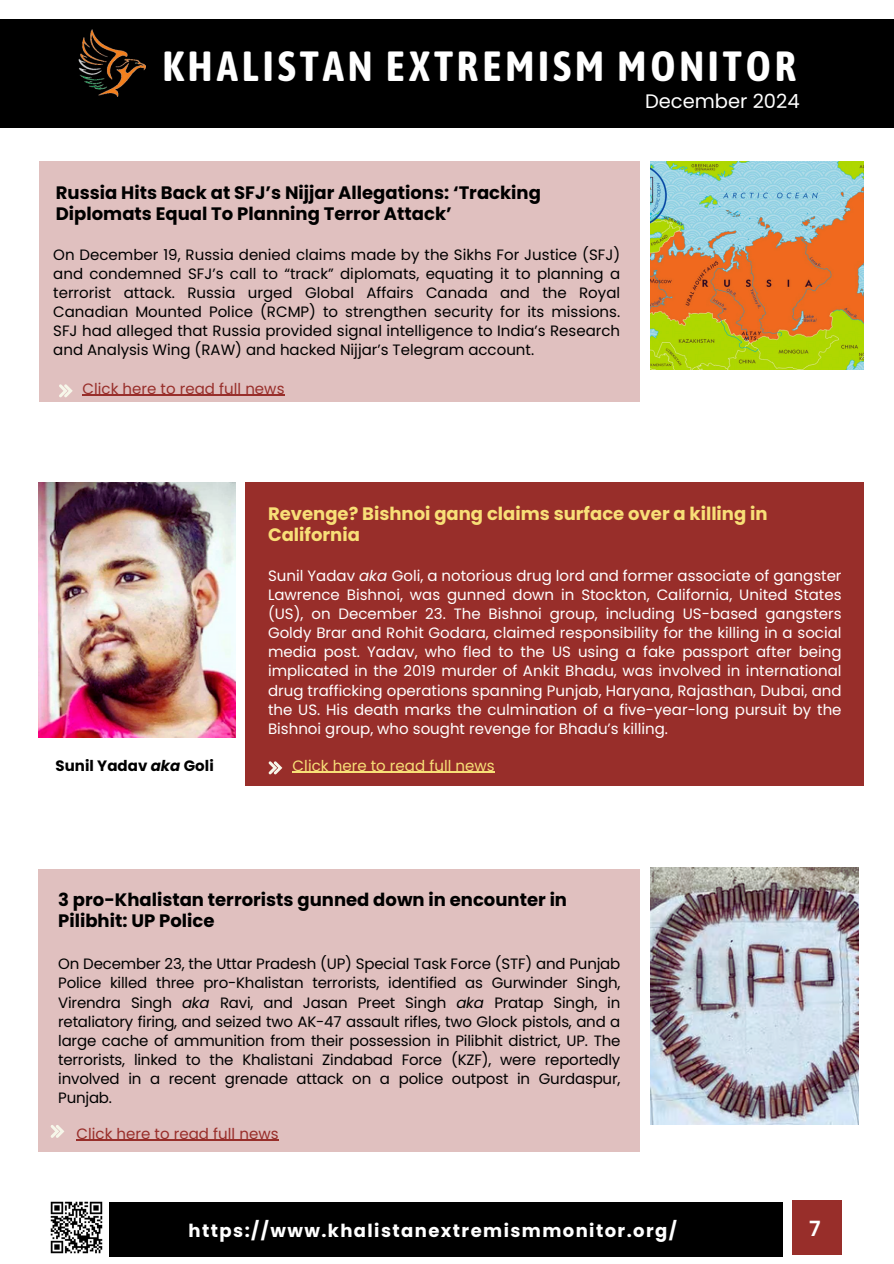
<style>
.page{position:relative;width:894px;height:1264px;background:#fff}
.page>*{position:absolute;margin:0;border:0;box-sizing:border-box;transform-origin:0 0}
.t1{font:700 42px "Asap Condensed";letter-spacing:.09em;color:#fff}
.t2{font:600 21px "Poppins";color:#fff}
.t3{font:19.5px "Poppins";color:#fff}
.t4{font:700 18px/21.3px "Poppins";color:#000}
.t5{font:700 18px/21.3px "Poppins";color:#f8df77}
.t6{font:700 18px "Poppins";letter-spacing:.08em;color:#fff}
.t7{font:15px/19.2px "Poppins";letter-spacing:-.005em;color:#000;text-align:justify}
.t8{font:15px/19.2px "Poppins";color:#fff;text-align:justify}
.t9{font:15px "Poppins";letter-spacing:.005em;color:#982e2a}
.t10{font:15px "Poppins";letter-spacing:.005em;color:#f8df77}
.t11{font:700 15px "Poppins";letter-spacing:.005em;color:#000}
.s1{font-style:italic}
</style>
<div class="page">
<div style="left:0;top:19px;width:893px;height:109px;background:#000"></div>
<img style="left:78px;top:29px;width:67px;height:68px">
<div style="left:39px;top:162px;width:600px;height:240px;background:#e0c0bf"></div>
<svg style="left:59px;top:384px;width:13px;height:13px"></svg>
<div style="left:245px;top:482px;width:617px;height:304px;background:#982e2a"></div>
<div style="left:38px;top:868px;width:601px;height:283px;background:#e0c0bf"></div>
<svg style="left:51px;top:1125px;width:13px;height:12px"></svg>
<div style="left:109px;top:1202px;width:673px;height:54px;background:#000"></div>
<div style="left:791px;top:1200px;width:49px;height:54px;background:#982e2a"></div>
<img style="left:50px;top:1201px;width:53px;height:53px">
<svg style="left:268px;top:761px;width:14px;height:13px"></svg>
<img style="left:650px;top:162px;width:212px;height:208px">
<img style="left:39px;top:482px;width:197px;height:256px">
<img style="left:650px;top:868px;width:208px;height:256px">
<hr style="left:82px;top:395px;width:202px;height:1px;background:#982e2a">
<hr style="left:292px;top:771px;width:202px;height:2px;background:#f8df77">
<hr style="left:76px;top:1139px;width:202px;height:1px;background:#982e2a">
<h2 class="t1" style="left:162px;top:42px;width:635px">KHALISTAN EXTREMISM MONITOR</h2>
<p class="t3" style="left:645px;top:88px;width:156px">December 2024</p>
<p class="t4" style="left:56px;top:182px;width:486px">Russia Hits Back at SFJ’s Nijjar Allegations: ‘Tracking<br>Diplomats Equal To Planning Terror Attack’</p>
<p class="t7" style="left:53px;top:245px;width:568px">On December 19, Russia denied claims made by the Sikhs For Justice (SFJ) and condemned SFJ’s call to “track” diplomats, equating it to planning a terrorist attack. Russia urged Global Affairs Canada and the Royal Canadian Mounted Police (RCMP) to strengthen security for its missions.<br>SFJ had alleged that Russia provided signal intelligence to India’s Research and Analysis Wing (RAW) and hacked Nijjar’s Telegram account.</p>
<h4 class="t9" style="left:82px;top:378px;width:203px">Click here to read full news</h4>
<p class="t11" style="left:55px;top:755px;width:160px">Sunil Yadav <span class="s1">aka</span> Goli</p>
<h1 class="t5" style="left:268px;top:503px;width:501px">Revenge? Bishnoi gang claims surface over a killing in<br>California</h1>
<h3 class="t8" style="left:268px;top:566px;width:575px">Sunil Yadav <span class="s1">aka</span> Goli, a notorious drug lord and former associate of gangster Lawrence Bishnoi, was gunned down in Stockton, California, United States (US), on December 23. The Bishnoi group, including US-based gangsters Goldy Brar and Rohit Godara, claimed responsibility for the killing in a social media post. Yadav, who fled to the US using a fake passport after being implicated in the 2019 murder of Ankit Bhadu, was involved in international drug trafficking operations spanning Punjab, Haryana, Rajasthan, Dubai, and the US. His death marks the culmination of a five-year-long pursuit by the Bishnoi group, who sought revenge for Bhadu’s killing.</h3>
<h2 class="t10" style="left:292px;top:755px;width:203px">Click here to read full news</h2>
<p class="t4" style="left:58px;top:889px;width:510px">3 pro-Khalistan terrorists gunned down in encounter in<br>Pilibhit: UP Police</p>
<p class="t7" style="left:58px;top:954px;width:563px">On December 23, the Uttar Pradesh (UP) Special Task Force (STF) and Punjab Police killed three pro-Khalistan terrorists, identified as Gurwinder Singh, Virendra Singh <span class="s1">aka</span> Ravi, and Jasan Preet Singh <span class="s1">aka</span> Pratap Singh, in retaliatory firing, and seized two AK-47 assault rifles, two Glock pistols, and a large cache of ammunition from their possession in Pilibhit district, UP. The terrorists, linked to the Khalistani Zindabad Force (KZF), were reportedly involved in a recent grenade attack on a police outpost in Gurdaspur, Punjab.</p>
<p class="t9" style="left:76px;top:1122px;width:203px">Click here to read full news</p>
<p class="t6" style="left:188px;top:1218px;width:489px">https://www.khalistanextremismmonitor.org/</p>
<p class="t2" style="left:809px;top:1213px;width:13px">7</p>
</div>
